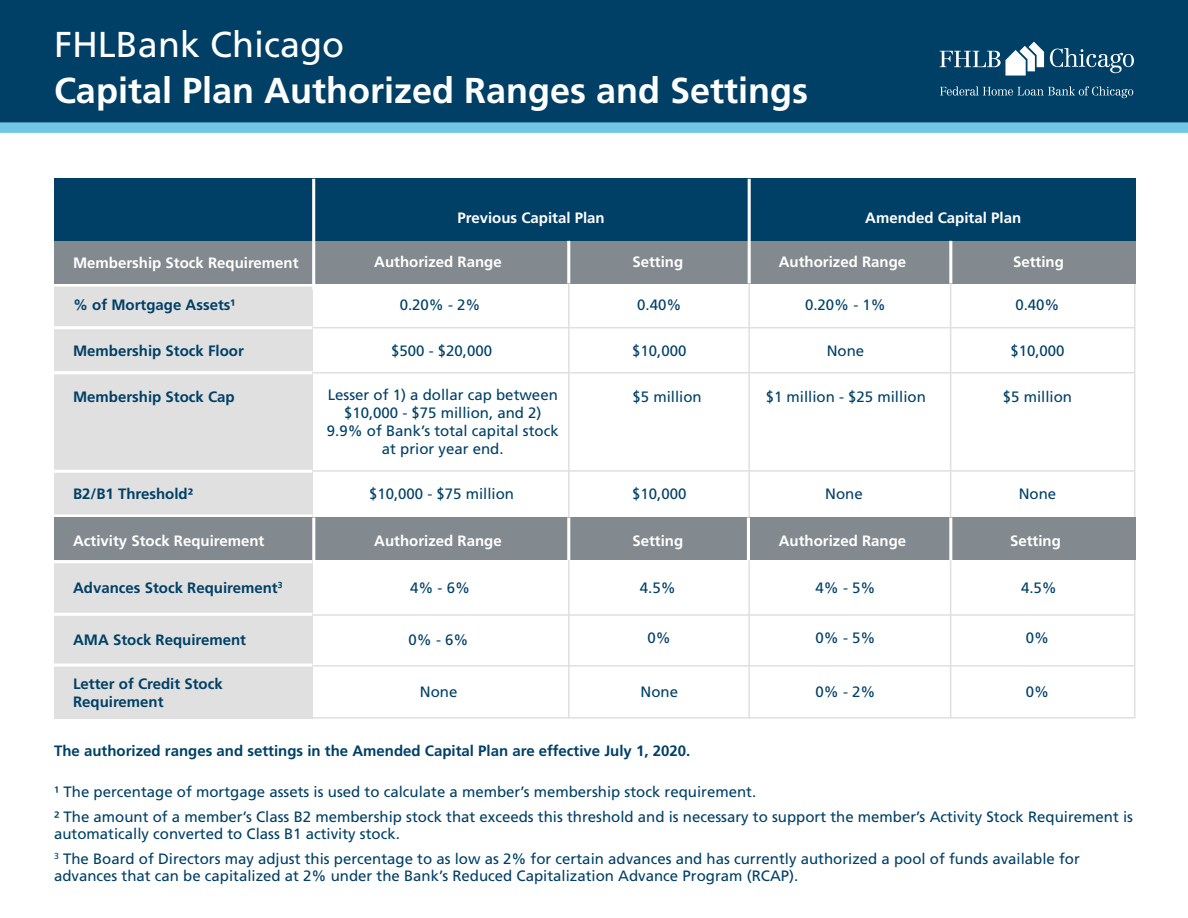
<style>
.page{position:relative;width:1188px;height:918px;background:#fff}
.page>*{position:absolute;margin:0;border:0;box-sizing:border-box;transform-origin:0 0}
.t1{font:700 36px "Frutiger LT Std";color:#fff}
.t2{font:36px "Frutiger LT Std";color:#fff}
.t3{font:15px/18px "Frutiger LT Std";color:#004066}
.t4{font:700 15px/18px "Frutiger LT Std";color:#004066}
.t5{font:700 15px "Frutiger LT Std";color:#fff}
</style>
<div class="page">
<div style="left:0;top:0;width:1188px;height:122px;background:#004066"></div>
<svg style="left:940px;top:42px;width:104px;height:34px"></svg>
<svg style="left:1050px;top:48px;width:84px;height:25px"></svg>
<svg style="left:940px;top:86px;width:193px;height:12px"></svg>
<div style="left:54px;top:179px;width:1082px;height:62px;background:#004066"></div>
<div style="left:54px;top:241px;width:258px;height:478px;background:#e0e0e0"></div>
<hr style="left:568px;top:283px;width:2px;height:435px;background:#e0e0e0">
<hr style="left:748px;top:236px;width:2px;height:483px;background:#e0e0e0">
<hr style="left:950px;top:283px;width:1px;height:436px;background:#e0e0e0">
<hr style="left:1134px;top:283px;width:2px;height:436px;background:#e0e0e0">
<hr style="left:294px;top:372px;width:840px;height:2px;background:#e0e0e0">
<hr style="left:294px;top:470px;width:840px;height:2px;background:#e0e0e0">
<hr style="left:294px;top:327px;width:840px;height:1px;background:#e0e0e0">
<hr style="left:294px;top:614px;width:840px;height:2px;background:#e0e0e0">
<hr style="left:294px;top:665px;width:840px;height:2px;background:#e0e0e0">
<hr style="left:294px;top:717px;width:840px;height:2px;background:#e0e0e0">
<svg style="left:54px;top:283px;width:258px;height:4px"></svg>
<hr style="left:54px;top:371px;width:258px;height:3px;background:#fff">
<hr style="left:54px;top:470px;width:258px;height:3px;background:#fff">
<hr style="left:54px;top:326px;width:258px;height:3px;background:#fff">
<svg style="left:54px;top:514px;width:258px;height:4px"></svg>
<hr style="left:54px;top:560px;width:258px;height:3px;background:#fff">
<hr style="left:54px;top:613px;width:258px;height:3px;background:#fff">
<hr style="left:54px;top:664px;width:258px;height:3px;background:#fff">
<div style="left:54px;top:241px;width:1082px;height:42px;background:#828a8f"></div>
<div style="left:54px;top:518px;width:1082px;height:42px;background:#828a8f"></div>
<hr style="left:567px;top:241px;width:3px;height:42px;background:#fff">
<hr style="left:567px;top:518px;width:3px;height:42px;background:#fff">
<hr style="left:312px;top:518px;width:3px;height:42px;background:#fff">
<hr style="left:747px;top:518px;width:3px;height:42px;background:#fff">
<hr style="left:949px;top:518px;width:3px;height:42px;background:#fff">
<hr style="left:949px;top:241px;width:3px;height:42px;background:#fff">
<hr style="left:748px;top:179px;width:3px;height:104px;background:#fff">
<hr style="left:312px;top:179px;width:3px;height:111px;background:#fff">
<div style="left:0;top:122px;width:1188px;height:11px;background:#72c7e7"></div>
<h1 class="t2" style="left:54px;top:24px;width:292px">FHLBank Chicago</h1>
<h1 class="t1" style="left:54px;top:69px;width:756px">Capital Plan Authorized Ranges and Settings</h1>
<p class="t5" style="left:73px;top:254px;width:227px">Membership Stock Requirement</p>
<p class="t4" style="left:73px;top:296px;width:164px">% of Mortgage Assets¹</p>
<p class="t4" style="left:73px;top:342px;width:172px">Membership Stock Floor</p>
<p class="t4" style="left:73px;top:387px;width:163px">Membership Stock Cap</p>
<p class="t4" style="left:73px;top:485px;width:122px">B2/B1 Threshold²</p>
<p class="t5" style="left:73px;top:532px;width:193px">Activity Stock Requirement</p>
<p class="t4" style="left:73px;top:579px;width:211px">Advances Stock Requirement<sup>3</sup></p>
<p class="t4" style="left:73px;top:631px;width:175px">AMA Stock Requirement</p>
<p class="t4" style="left:73px;top:675px;width:151px">Letter of Credit Stock<br>Requirement</p>
<p class="t5" style="left:458px;top:209px;width:149px">Previous Capital Plan</p>
<p class="t5" style="left:865px;top:209px;width:157px">Amended Capital Plan</p>
<p class="t5" style="left:374px;top:253px;width:129px">Authorized Range</p>
<p class="t5" style="left:632px;top:253px;width:52px">Setting</p>
<p class="t5" style="left:779px;top:253px;width:129px">Authorized Range</p>
<p class="t5" style="left:1013px;top:253px;width:52px">Setting</p>
<p class="t3" style="left:400px;top:296px;width:82px">0.20% - 2%</p>
<p class="t3" style="left:391px;top:342px;width:102px">$500 - $20,000</p>
<p class="t3" style="left:637px;top:296px;width:46px">0.40%</p>
<p class="t3" style="left:632px;top:342px;width:56px">$10,000</p>
<p class="t3" style="left:805px;top:296px;width:82px">0.20% - 1%</p>
<p class="t3" style="left:827px;top:342px;width:39px">None</p>
<p class="t3" style="left:1015px;top:296px;width:46px">0.40%</p>
<p class="t3" style="left:1010px;top:342px;width:56px">$10,000</p>
<p class="t3" style="left:327px;top:386px;width:233px;text-align:center">Lesser of 1) a dollar cap between $10,000 - $75 million, and 2)<br>9.9% of Bank’s total capital stock at prior year end.</p>
<p class="t3" style="left:633px;top:387px;width:71px">$5 million</p>
<p class="t3" style="left:766px;top:387px;width:162px">$1 million - $25 million</p>
<p class="t3" style="left:1003px;top:387px;width:71px">$5 million</p>
<p class="t3" style="left:369px;top:485px;width:147px">$10,000 - $75 million</p>
<p class="t3" style="left:632px;top:485px;width:56px">$10,000</p>
<p class="t3" style="left:825px;top:485px;width:39px">None</p>
<p class="t3" style="left:1019px;top:485px;width:39px">None</p>
<p class="t5" style="left:374px;top:532px;width:129px">Authorized Range</p>
<p class="t5" style="left:632px;top:532px;width:52px">Setting</p>
<p class="t5" style="left:779px;top:532px;width:129px">Authorized Range</p>
<p class="t5" style="left:1010px;top:532px;width:52px">Setting</p>
<p class="t3" style="left:410px;top:579px;width:62px">4% - 6%</p>
<p class="t3" style="left:409px;top:631px;width:62px">0% - 6%</p>
<p class="t3" style="left:640px;top:579px;width:37px">4.5%</p>
<p class="t3" style="left:648px;top:629px;width:25px">0%</p>
<p class="t3" style="left:816px;top:579px;width:62px">4% - 5%</p>
<p class="t3" style="left:816px;top:629px;width:62px">0% - 5%</p>
<p class="t3" style="left:1021px;top:579px;width:37px">4.5%</p>
<p class="t3" style="left:1026px;top:629px;width:25px">0%</p>
<p class="t3" style="left:420px;top:683px;width:39px">None</p>
<p class="t3" style="left:641px;top:683px;width:39px">None</p>
<p class="t3" style="left:816px;top:683px;width:62px">0% - 2%</p>
<p class="t3" style="left:1026px;top:683px;width:25px">0%</p>
<p class="t4" style="left:54px;top:741px;width:638px">The authorized ranges and settings in the Amended Capital Plan are effective July 1, 2020.</p>
<p class="t3" style="left:54px;top:779px;width:1081px;line-height:25.5px">¹ The percentage of mortgage assets is used to calculate a member’s membership stock requirement.<br>² The amount of a member’s Class B2 membership stock that exceeds this threshold and is necessary to support the member’s Activity Stock Requirement is</p>
<p class="t3" style="left:54px;top:821px;width:1027px;line-height:25.5px">automatically converted to Class B1 activity stock.<br><sup>3</sup> The Board of Directors may adjust this percentage to as low as 2% for certain advances and has currently authorized a pool of funds available for</p>
<p class="t3" style="left:54px;top:867px;width:746px">advances that can be capitalized at 2% under the Bank’s Reduced Capitalization Advance Program (RCAP).</p>
</div>
